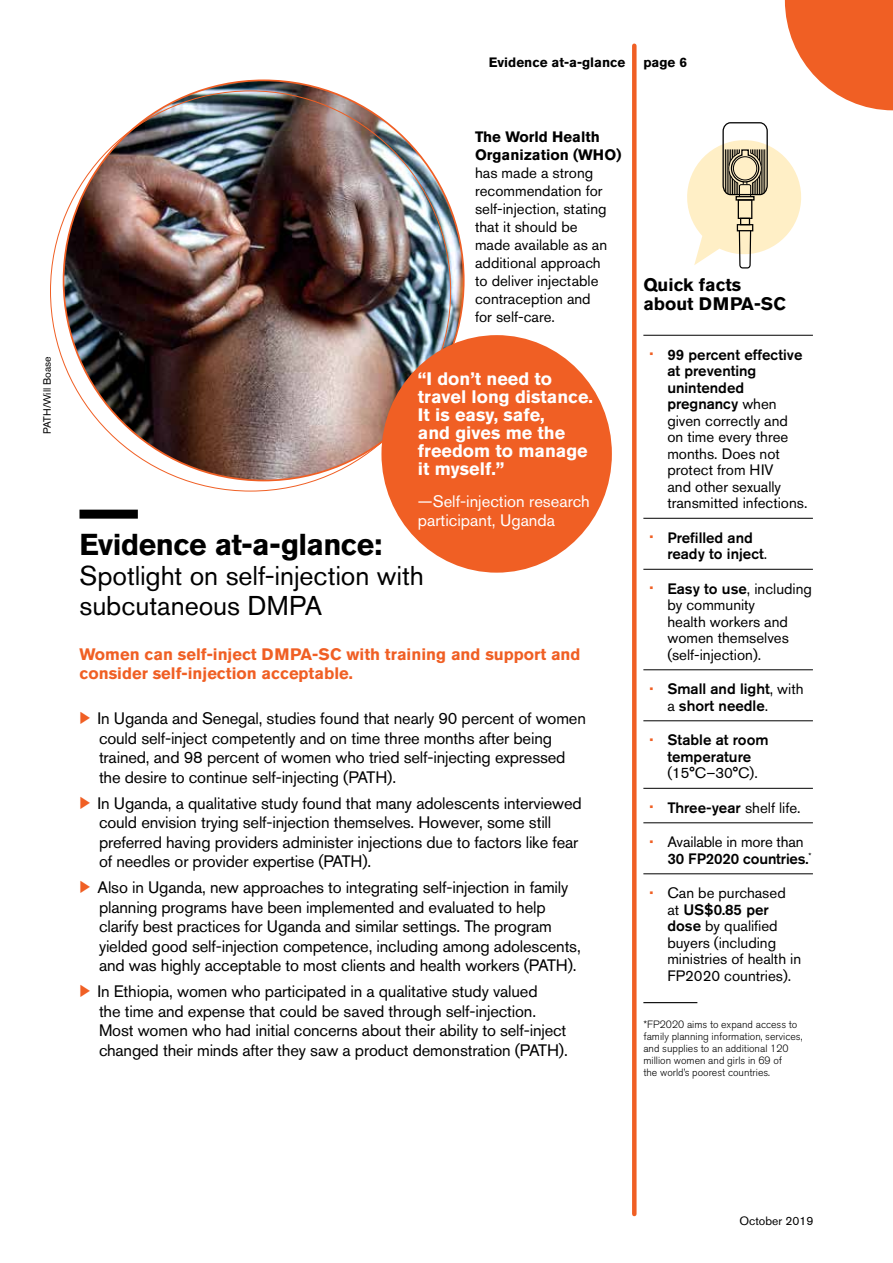
<style>
.page{position:relative;width:893px;height:1263px;background:#fff}
.page>*{position:absolute;margin:0;border:0;box-sizing:border-box;transform-origin:0 0}
.t1{font:700 30px "Akzidenz Grotesk BE";letter-spacing:-.02em;color:#000}
.t2{font:27px/30px "Akzidenz Grotesk BE";letter-spacing:-.005em;color:#000}
.t3{font:700 18px/18px "Akzidenz Grotesk BE";color:#fff}
.t4{font:700 18px/19.5px "Akzidenz Grotesk BE";color:#000}
.t5{font:16.5px/19.5px "Akzidenz Grotesk BE";letter-spacing:-.01em;color:#000}
.t6{font:700 16.5px/19.5px "Akzidenz Grotesk BE";color:#f05f24}
.t7{font:16.5px/19.5px "Akzidenz Grotesk BE";color:#fff}
.t8{font:15px/16.5px "Akzidenz Grotesk BE";color:#000}
.t9{font:500 15px/16.5px "Akzidenz Grotesk BE";color:#000}
.t10{font:700 15px/18px "Akzidenz Grotesk BE";color:#000}
.t11{font:700 13.5px "Akzidenz Grotesk BE";color:#000}
.t12{font:12px "Akzidenz Grotesk BE";color:#000}
.t13{font:300 10.5px/12px "Akzidenz Grotesk BE";color:#000}
.t14{font:10.5px "Akzidenz Grotesk BE";color:#000}
.s1{color:#f05f24}
.s2{font-weight:300;font-size:12px;color:#f05f24}
.s3{font-weight:500}
.s4{font-weight:400}
</style>
<div class="page">
<svg style="left:785px;top:0;width:108px;height:110px"></svg>
<div style="left:632px;top:46px;width:5px;height:1168px;background:#f05f24"></div>
<div style="left:80px;top:510px;width:58px;height:9px;background:#000"></div>
<img style="left:64px;top:80px;width:400px;height:400px">
<div style="left:381px;top:335px;width:231px;height:238px;background:#f05f24;border-radius:50%"></div>
<hr style="left:643px;top:335px;width:170px;height:1px;background:#000">
<hr style="left:643px;top:518px;width:170px;height:1px;background:#000">
<hr style="left:643px;top:569px;width:170px;height:1px;background:#000">
<hr style="left:643px;top:669px;width:170px;height:1px;background:#000">
<hr style="left:643px;top:720px;width:170px;height:1px;background:#000">
<hr style="left:643px;top:788px;width:170px;height:1px;background:#000">
<hr style="left:643px;top:822px;width:170px;height:1px;background:#000">
<hr style="left:643px;top:873px;width:170px;height:1px;background:#000">
<hr style="left:643px;top:1002px;width:54px;height:1px;background:#000">
<svg style="left:687px;top:122px;width:114px;height:146px"></svg>
<p class="t14" style="left:41px;top:434px;width:79px;rotate:-90deg">PATH/Will Boase</p>
<p class="t11" style="left:489px;top:54px;width:138px">Evidence at-a-glance</p>
<p class="t11" style="left:643px;top:54px;width:45px">page 6</p>
<p class="t10" style="left:475px;top:128px;width:148px">The World Health<br>Organization (WHO)</p>
<p class="t8" style="left:475px;top:164px;width:134px;line-height:18px">has made a strong recommendation for self-injection, stating that it should be made available as an additional approach to deliver injectable contraception and for self-care.</p>
<p class="t3" style="left:418px;top:370px;width:177px">“I don’t need to travel long distance.<br>It is easy, safe,<br>and gives me the freedom to manage it myself.”</p>
<p class="t7" style="left:418px;top:491px;width:173px">—Self-injection research participant, Uganda</p>
<h1 class="t1" style="left:80px;top:527px;width:304px">Evidence at-a-glance:</h1>
<h2 class="t2" style="left:79px;top:560px;width:346px">Spotlight on self-injection with subcutaneous DMPA</h2>
<p class="t6" style="left:80px;top:644px;width:503px">Women can self-inject DMPA-SC with training and support and consider self-injection acceptable.</p>
<p class="t5" style="left:99px;top:708px;width:488px;text-indent:-20px"><span class="s1">▶</span> In Uganda and Senegal, studies found that nearly 90 percent of women could self-inject competently and on time three months after being trained, and 98 percent of women who tried self-injecting expressed the desire to continue self-injecting (PATH).</p>
<p class="t5" style="left:99px;top:793px;width:484px;text-indent:-20px"><span class="s1">▶</span> In Uganda, a qualitative study found that many adolescents interviewed could envision trying self-injection themselves. However, some still preferred having providers administer injections due to factors like fear of needles or provider expertise (PATH).</p>
<p class="t5" style="left:99px;top:877px;width:483px;text-indent:-20px"><span class="s1">▶</span> Also in Uganda, new approaches to integrating self-injection in family planning programs have been implemented and evaluated to help clarify best practices for Uganda and similar settings. The program yielded good self-injection competence, including among adolescents, and was highly acceptable to most clients and health workers (PATH).</p>
<p class="t5" style="left:99px;top:981px;width:470px;text-indent:-20px"><span class="s1">▶</span> In Ethiopia, women who participated in a qualitative study valued<br>the time and expense that could be saved through self-injection.<br>Most women who had initial concerns about their ability to self-inject changed their minds after they saw a product demonstration (PATH).</p>
<p class="t4" style="left:643px;top:275px;width:144px">Quick facts about DMPA-SC</p>
<p class="t8" style="left:667px;top:346px;width:142px;text-indent:-18px"><span class="s2">•</span> <span class="s3">99 percent effective at preventing unintended pregnancy</span> when given correctly and on time every three months. Does not protect from HIV<br>and other sexually transmitted infections.</p>
<p class="t9" style="left:667px;top:529px;width:101px;text-indent:-18px"><span class="s2">•</span> Prefilled and ready to inject<span class="s4">.</span></p>
<p class="t8" style="left:667px;top:580px;width:146px;text-indent:-18px"><span class="s2">•</span> <span class="s3">Easy to use</span>, including by community<br>health workers and women themselves (self-injection).</p>
<p class="t9" style="left:667px;top:680px;width:138px;text-indent:-18px"><span class="s2">•</span> Small and light<span class="s4">, with a</span> short needle<span class="s4">.</span></p>
<p class="t9" style="left:649px;top:731px;width:121px;text-align:center"><span class="s2">•</span> Stable at room temperature</p>
<p class="t8" style="left:667px;top:765px;width:92px">(15°C–30°C).</p>
<p class="t9" style="left:649px;top:799px;width:153px"><span class="s2">•</span> Three-year <span class="s4">shelf life.</span></p>
<p class="t8" style="left:667px;top:834px;width:146px;text-indent:-18px"><span class="s2">•</span> Available in more than<br><span class="s3">30 FP2020 countries.</span><sup>*</sup></p>
<p class="t8" style="left:667px;top:885px;width:135px;text-indent:-18px"><span class="s2">•</span> Can be purchased at <span class="s3">US$0.85 per dose</span> by qualified buyers (including ministries of health in<br>FP2020 countries).</p>
<p class="t13" style="left:643px;top:1019px;width:161px">*FP2020 aims to expand access to family planning information, services, and supplies to an additional 120 million women and girls in 69 of<br>the world’s poorest countries.</p>
<p class="t12" style="left:739px;top:1214px;width:75px">October 2019</p>
</div>
